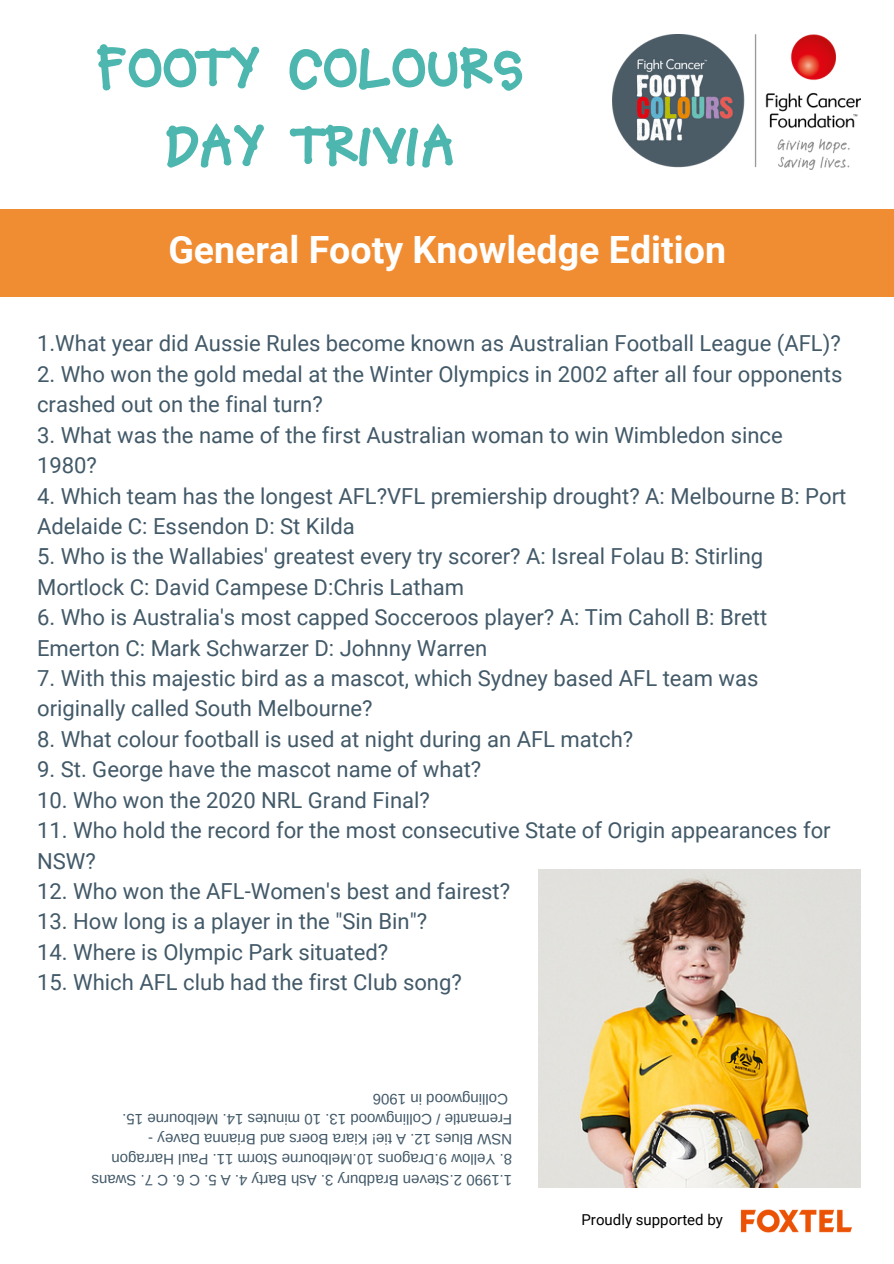
<style>
.page{position:relative;width:894px;height:1264px;background:#fff}
.page>*{position:absolute;margin:0;border:0;box-sizing:border-box;transform-origin:0 0}
.t1{font:800 55.8px/77.7px "Soup Bone";color:#4cb6af;text-align:center}
.t2{font:700 37.5px "Roboto";color:#fff}
.t3{font:22.05px/30.5px "Roboto";color:#425968}
.t4{font:15px/20.2px "Arimo";color:#425968}
.t5{font:15px "Roboto";color:#000}
</style>
<div class="page">
<img style="left:612px;top:34px;width:247px;height:135px">
<img style="left:740px;top:1209px;width:112px;height:24px">
<div style="left:0;top:210px;width:893px;height:87px;background:#f08d33"></div>
<img style="left:538px;top:869px;width:322px;height:318px">
<p class="t1" style="left:96px;top:29px;width:429px">FOOTY COLOURS<br>DAY TRIVIA</p>
<p class="t2" style="left:168px;top:228px;width:559px">General Footy Knowledge Edition</p>
<p class="t3" style="left:37px;top:329px;width:805px">1.What year did Aussie Rules become known as Australian Football League (AFL)?</p>
<p class="t3" style="left:37px;top:359px;width:806px">2. Who won the gold medal at the Winter Olympics in 2002 after all four opponents crashed out on the final turn?</p>
<p class="t3" style="left:37px;top:420px;width:747px">3. What was the name of the first Australian woman to win Wimbledon since<br>1980?</p>
<p class="t3" style="left:37px;top:481px;width:810px">4. Which team has the longest AFL?VFL premiership drought? A: Melbourne B: Port<br>Adelaide C: Essendon D: St Kilda</p>
<p class="t3" style="left:37px;top:541px;width:727px">5. Who is the Wallabies' greatest every try scorer? A: Isreal Folau B: Stirling<br>Mortlock C: David Campese D:Chris Latham</p>
<p class="t3" style="left:37px;top:602px;width:731px">6. Who is Australia's most capped Socceroos player? A: Tim Caholl B: Brett<br>Emerton C: Mark Schwarzer D: Johnny Warren</p>
<p class="t3" style="left:37px;top:663px;width:722px">7. With this majestic bird as a mascot, which Sydney based AFL team was originally called South Melbourne?</p>
<p class="t3" style="left:37px;top:724px;width:597px">8. What colour football is used at night during an AFL match?</p>
<p class="t3" style="left:37px;top:754px;width:445px">9. St. George have the mascot name of what?</p>
<p class="t3" style="left:37px;top:785px;width:394px">10. Who won the 2020 NRL Grand Final?</p>
<p class="t3" style="left:37px;top:815px;width:794px">11. Who hold the record for the most consecutive State of Origin appearances for<br>NSW?</p>
<p class="t3" style="left:37px;top:876px;width:474px">12. Who won the AFL-Women's best and fairest?</p>
<p class="t3" style="left:37px;top:906px;width:391px">13. How long is a player in the "Sin Bin"?</p>
<p class="t3" style="left:37px;top:937px;width:352px">14. Where is Olympic Park situated?</p>
<p class="t3" style="left:37px;top:967px;width:426px">15. Which AFL club had the first Club song?</p>
<p class="t4" style="left:512px;top:1189px;width:422px;rotate:-180deg">0991 . 1 S . 2 neve t B y r ubda r A. 3 h s B y t r a A. 4 C. 5 C. 6 S. 7 w s na<br>Y. 8 wo l l e D. 9 snoga r M. 01 en r uob l e S mr o t P. 11 Hl ua noga r r a<br>N S W B seu l A. 21 K! e i t a r a i B s r eo dna B anna i r D yeva -<br>F me r e l t na C/ wgn i l l o doo 01. 31 m se t un i M. 41 en r uob l e . 51<br>C wgn i l l o doo n i 6091</p>
<p class="t5" style="left:581px;top:1211px;width:143px">Proudly supported by</p>
</div>
